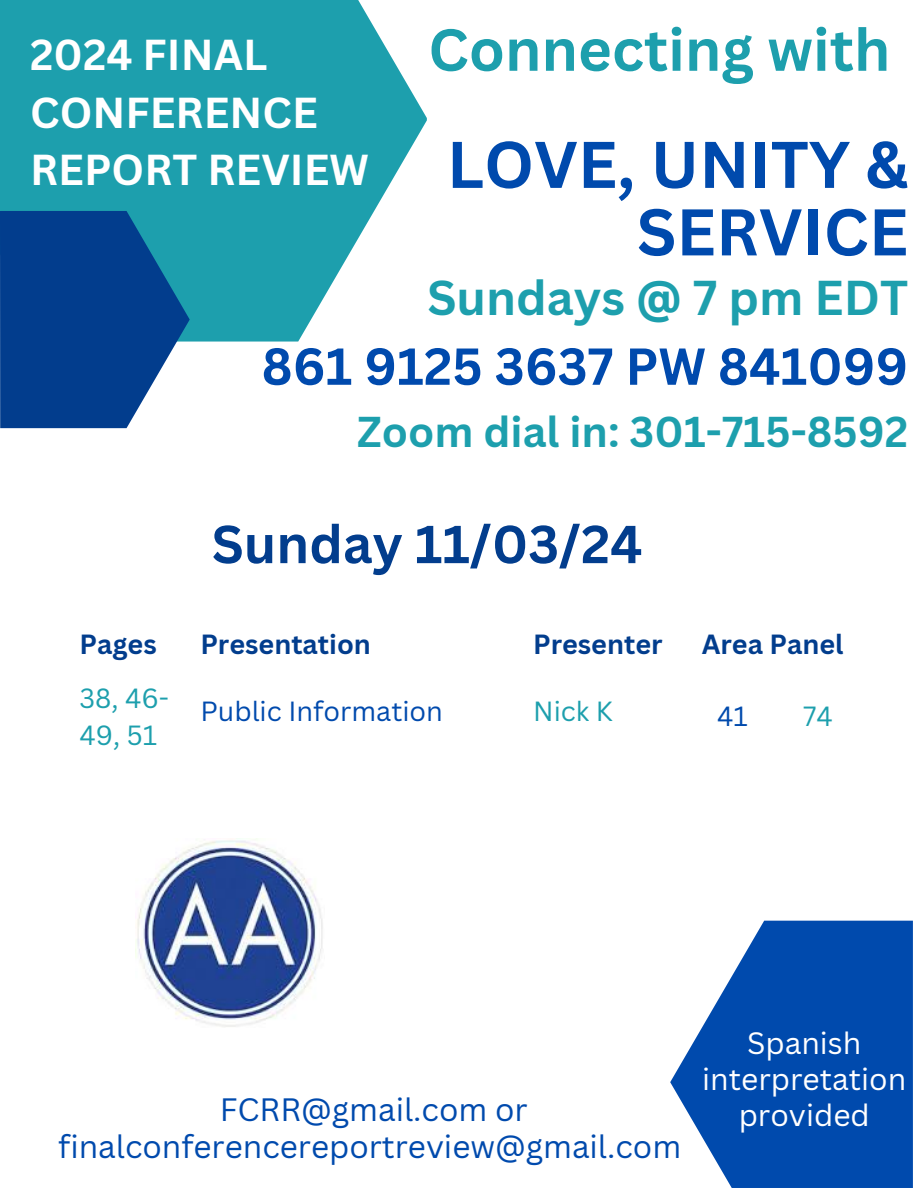
<style>
.page{position:relative;width:918px;height:1188px;background:#fff}
.page>*{position:absolute;margin:0;border:0;box-sizing:border-box;transform-origin:0 0}
.t1{font:700 64.5px/67.5px "Canva Sans";color:#004aad;text-align:right}
.t2{font:700 57.9px "Canva Sans";color:#1d9fad}
.t3{font:700 52.2px "Canva Sans";color:#023d8d}
.t4{font:700 50.85px "Canva Sans";color:#004aad}
.t5{font:700 47.55px "Canva Sans";color:#1d9fad}
.t6{font:700 42.15px/57.3px "Canva Sans";color:#fff}
.t7{font:700 42px "Canva Sans";color:#1d9fad}
.t8{font:31.5px/37.2px "Canva Sans";color:#004aad;text-align:center}
.t9{font:30px/36px "Canva Sans";color:#fff;text-align:center}
.t10{font:700 27px "Canva Sans";color:#023d8d}
.t11{font:27px/54px "Canva Sans";color:#1d9fad}
.t12{font:27px "Canva Sans";color:#004aad}
.s1{font-weight:700;color:#023d8d}
</style>
<div class="page">
<svg style="left:0;top:0;width:427px;height:342px;fill:#1d9fad"></svg>
<svg style="left:0;top:211px;width:190px;height:217px;background:#175297"></svg>
<svg style="left:670px;top:921px;width:243px;height:267px;fill:#004aad"></svg>
<img style="left:136px;top:838px;width:187px;height:189px">
<p class="t2" style="left:428px;top:9px;width:464px">Connecting with</p>
<h5 class="t6" style="left:30px;top:25px;width:340px">2024 FINAL<br>CONFERENCE<br>REPORT REVIEW</h5>
<p class="t1" style="left:447px;top:129px;width:463px">LOVE, UNITY &amp;<br>SERVICE</p>
<p class="t5" style="left:427px;top:264px;width:482px">Sundays @ 7 pm EDT</p>
<p class="t4" style="left:262px;top:330px;width:648px">861 9125 3637 PW 841099</p>
<p class="t7" style="left:357px;top:402px;width:553px">Zoom dial in: 301-715-8592</p>
<h1 class="t11" style="left:80px;top:616px;width:91px"><span class="s1">Pages<br></span>38, 46-</h1>
<h3 class="t11" style="left:80px;top:707px;width:79px">49, 51</h3>
<h4 class="t3" style="left:212px;top:507px;width:432px">Sunday 11/03/24</h4>
<h1 class="t10" style="left:200px;top:625px;width:172px">Presentation</h1>
<p class="t12" style="left:200px;top:692px;width:244px">Public Information</p>
<p class="t10" style="left:533px;top:625px;width:131px">Presenter</p>
<p class="t11" style="left:533px;top:684px;width:81px">Nick K</p>
<p class="t10" style="left:702px;top:625px;width:143px">Area Panel</p>
<p class="t12" style="left:717px;top:697px;width:32px">41</p>
<p class="t11" style="left:803px;top:688px;width:31px">74</p>
<h4 class="t8" style="left:58px;top:1091px;width:625px">FCRR@gmail.com or finalconferencereportreview@gmail.com</h4>
<p class="t9" style="left:702px;top:1024px;width:206px">Spanish interpretation provided</p>
</div>
